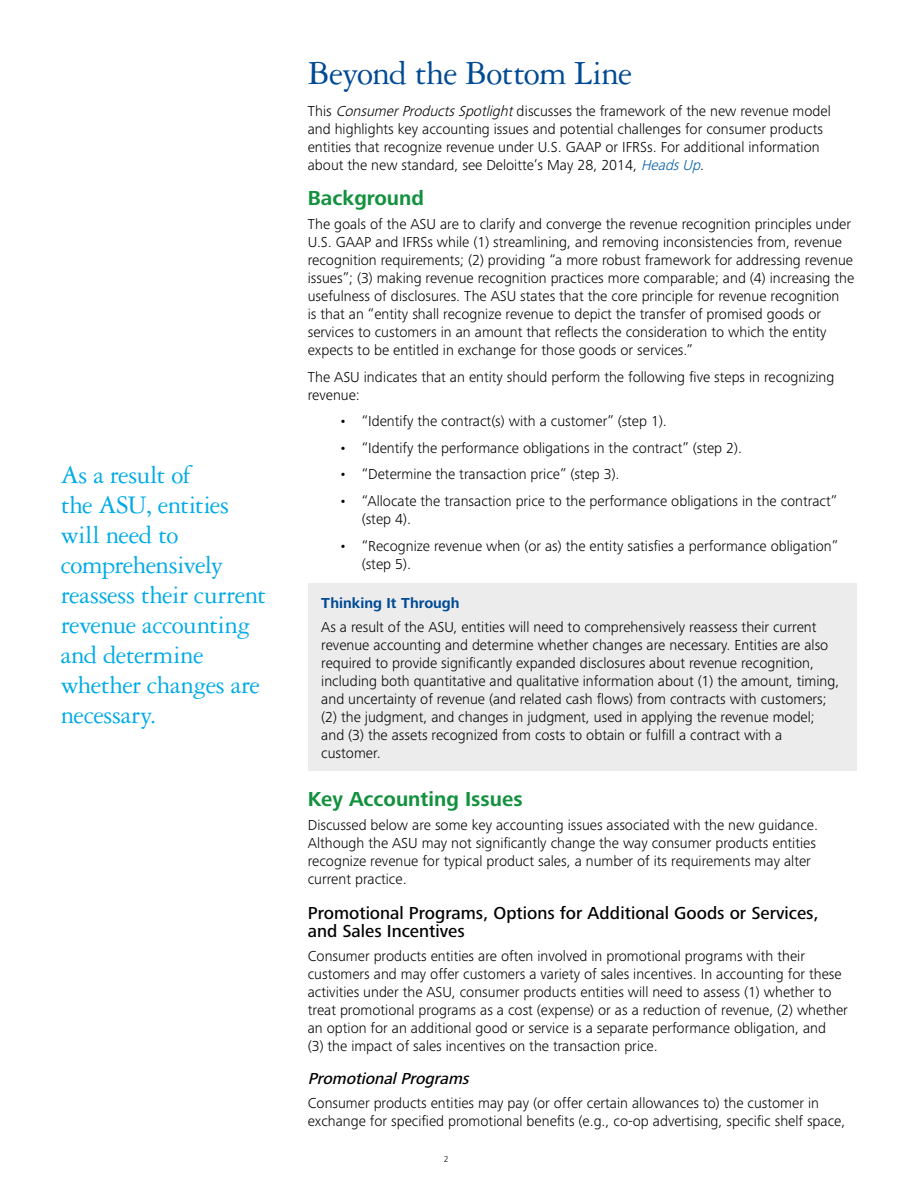
<style>
.page{position:relative;width:918px;height:1188px;background:#fff}
.page>*{position:absolute;margin:0;border:0;box-sizing:border-box;transform-origin:0 0}
.t1{font:36px "Garamond 3 LT Std";letter-spacing:-.025em;color:#004a94}
.t2{font:27px/30px "Garamond 3 LT Std";letter-spacing:-.02em;color:#00aae7}
.t3{font:700 21px "Frutiger Next Pro";color:#13913e}
.t4{font:500 18px/18px "Frutiger Next Pro";color:#000}
.t5{font:italic 500 16.5px "Frutiger Next Pro";color:#000}
.t6{font:300 15px/18px "Frutiger Next Pro";color:#000}
.t7{font:700 15px "Frutiger Next Pro";color:#004a94}
.t8{font:300 9px "Frutiger Next Pro";color:#000}
.s1{font-style:italic}
.s2{font-style:italic;color:#005cab}
</style>
<div class="page">
<div style="left:308px;top:583px;width:549px;height:188px;background:#ececed"></div>
<h2 class="t2" style="left:61px;top:460px;width:207px">As a result of<br>the ASU, entities will need to comprehensively reassess their current revenue accounting and determine whether changes are necessary.</h2>
<h1 class="t1" style="left:308px;top:54px;width:326px">Beyond the Bottom Line</h1>
<p class="t6" style="left:308px;top:102px;width:524px">This <span class="s1">ConsumerProductsSpotlight</span>discusses the framework of the new revenue model and highlights key accounting issues and potential challenges for consumer products entities that recognize revenue under U.S. GAAP or IFRSs. For additional information about the new standard, see Deloitte’s May 28, 2014, <span class="s2">HeadsUp</span>.</p>
<h3 class="t3" style="left:308px;top:186px;width:118px">Background</h3>
<p class="t6" style="left:308px;top:215px;width:548px">The goals of the ASU are to clarify and converge the revenue recognition principles under U.S. GAAP and IFRSs while (1) streamlining, and removing inconsistencies from, revenue recognition requirements; (2) providing “a more robust framework for addressing revenue issues”; (3) making revenue recognition practices more comparable; and (4) increasing the usefulness of disclosures. The ASU states that the core principle for revenue recognition<br>is that an “entity shall recognize revenue to depict the transfer of promised goods or services to customers in an amount that reflects the consideration to which the entity expects to be entitled in exchange for those goods or services.”</p>
<p class="t6" style="left:308px;top:368px;width:528px">The ASU indicates that an entity should perform the following five steps in recognizing revenue:</p>
<p class="t6" style="left:339px;top:412px;width:329px">• “Identify the contract(s) with a customer” (step 1).</p>
<p class="t6" style="left:339px;top:439px;width:404px">• “Identify the performance obligations in the contract” (step 2).</p>
<p class="t6" style="left:339px;top:465px;width:282px">• “Determine the transaction price” (step 3).</p>
<p class="t6" style="left:362px;top:492px;width:477px;text-indent:-22px">• “Allocate the transaction price to the performance obligations in the contract” (step 4).</p>
<p class="t6" style="left:362px;top:537px;width:478px;text-indent:-22px">• “Recognize revenue when (or as) the entity satisfies a performance obligation” (step 5).</p>
<p class="t7" style="left:321px;top:594px;width:140px">Thinking It Through</p>
<p class="t6" style="left:321px;top:618px;width:520px">As a result of the ASU, entities will need to comprehensively reassess their current revenue accounting and determine whether changes are necessary. Entities are also required to provide significantly expanded disclosures about revenue recognition, including both quantitative and qualitative information about (1) the amount, timing, and uncertainty of revenue (and related cash flows) from contracts with customers; (2) the judgment, and changes in judgment, used in applying the revenue model; and (3) the assets recognized from costs to obtain or fulfill a contract with a customer.</p>
<h3 class="t3" style="left:308px;top:787px;width:216px">Key Accounting Issues</h3>
<p class="t6" style="left:308px;top:816px;width:512px">Discussed below are some key accounting issues associated with the new guidance.<br>Although the ASU may not significantly change the way consumer products entities recognize revenue for typical product sales, a number of its requirements may alter current practice.</p>
<p class="t4" style="left:308px;top:904px;width:512px">Promotional Programs, Options for Additional Goods or Services, and Sales Incentives</p>
<p class="t6" style="left:308px;top:947px;width:542px">Consumer products entities are often involved in promotional programs with their customers and may offer customers a variety of sales incentives. In accounting for these activities under the ASU, consumer products entities will need to assess (1) whether to treat promotional programs as a cost (expense) or as a reduction of revenue, (2) whether an option for an additional good or service is a separate performance obligation, and<br>(3) the impact of sales incentives on the transaction price.</p>
<p class="t5" style="left:308px;top:1069px;width:167px">PromotionalPrograms</p>
<p class="t6" style="left:308px;top:1094px;width:539px">Consumer products entities may pay (or offer certain allowances to) the customer in exchange for specified promotional benefits (e.g., co-op advertising, specific shelf space,</p>
<p class="t8" style="left:444px;top:1154px;width:6px">2</p>
</div>
